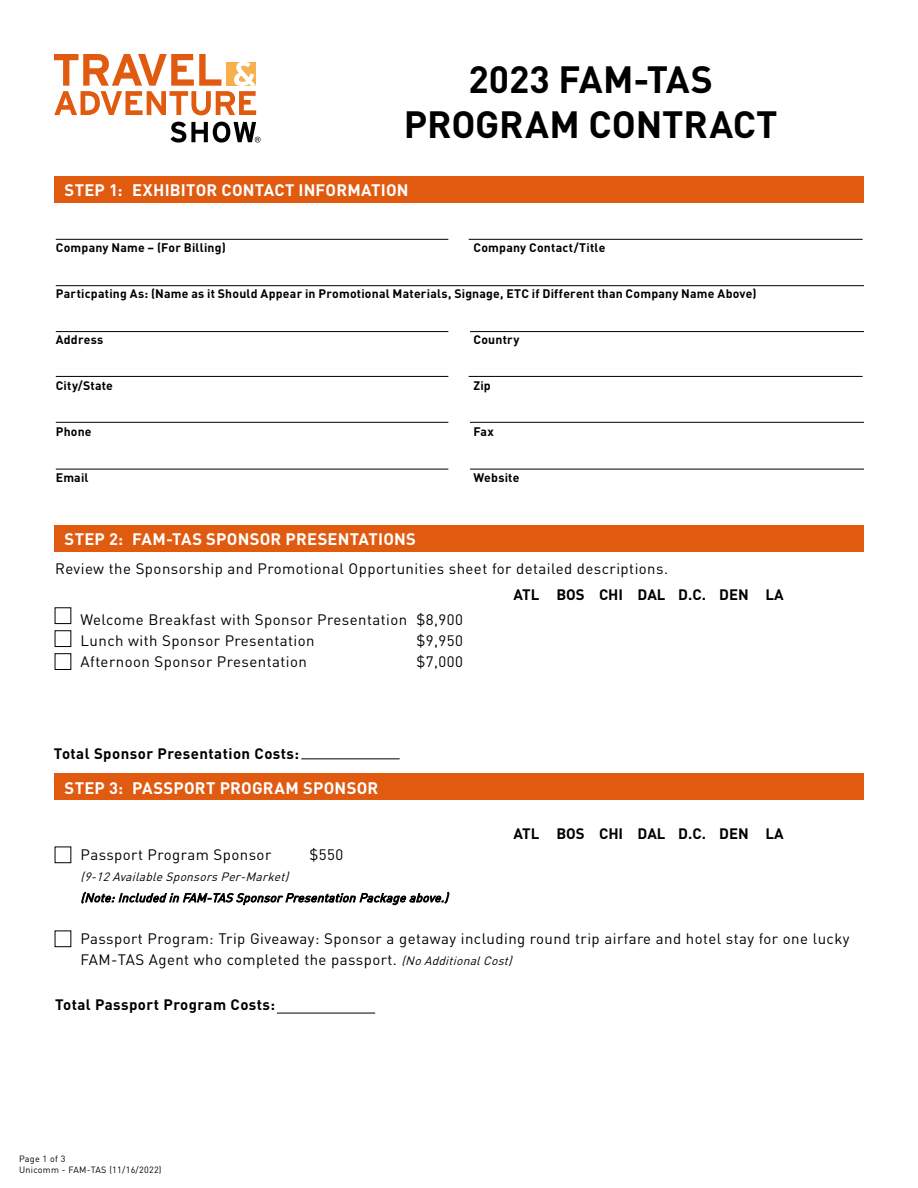
<style>
.page{position:relative;width:918px;height:1188px;background:#fff}
.page>*{position:absolute;margin:0;border:0;box-sizing:border-box;transform-origin:0 0}
.t1{font:700 37.5px/45px "DIN";letter-spacing:-.005em;color:#000;text-align:center}
.t2{font:700 16.5px "DIN";letter-spacing:.015em;color:#fff}
.t3{font:15px/21px "DIN";letter-spacing:.03em;color:#000}
.t4{font:700 15px "DIN";letter-spacing:.03em;color:#000}
.t5{font:700 15px "DIN";color:#000}
.t6{font:700 12.3px "DIN";letter-spacing:.015em;color:#000}
.t7{font:italic 12px/21px "DIN";color:#000}
.t8{font:9px/10.5px "DIN";letter-spacing:.03em;color:#000}
.s1{font-style:italic;font-size:12px}
</style>
<div class="page">
<svg style="left:54px;top:54px;width:202px;height:61px"></svg>
<svg style="left:171px;top:122px;width:90px;height:21px"></svg>
<hr style="left:56px;top:239px;width:392px;height:1px;background:#000">
<hr style="left:469px;top:239px;width:394px;height:1px;background:#000">
<hr style="left:56px;top:285px;width:808px;height:1px;background:#000">
<hr style="left:56px;top:331px;width:392px;height:1px;background:#000">
<hr style="left:470px;top:331px;width:394px;height:1px;background:#000">
<hr style="left:56px;top:376px;width:392px;height:1px;background:#000">
<hr style="left:469px;top:376px;width:394px;height:1px;background:#000">
<hr style="left:56px;top:422px;width:392px;height:1px;background:#000">
<hr style="left:470px;top:422px;width:394px;height:1px;background:#000">
<hr style="left:56px;top:469px;width:392px;height:1px;background:#000">
<hr style="left:470px;top:469px;width:394px;height:1px;background:#000">
<div style="left:54px;top:176px;width:810px;height:27px;background:#e05a10"></div>
<div style="left:54px;top:525px;width:810px;height:27px;background:#e05a10"></div>
<div style="left:54px;top:773px;width:810px;height:27px;background:#e05a10"></div>
<div style="left:55px;top:608px;width:16px;height:16px;border:1px solid #000"></div>
<div style="left:55px;top:847px;width:16px;height:16px;border:1px solid #000"></div>
<div style="left:55px;top:931px;width:16px;height:16px;border:1px solid #000"></div>
<div style="left:55px;top:631px;width:16px;height:16px;border:1px solid #000"></div>
<div style="left:55px;top:653px;width:16px;height:17px;border:1px solid #000"></div>
<hr style="left:301px;top:759px;width:99px;height:1px;background:#000">
<hr style="left:277px;top:1013px;width:98px;height:1px;background:#000">
<h1 class="t1" style="left:404px;top:56px;width:375px">2023 FAM-TAS<br>PROGRAM CONTRACT</h1>
<p class="t2" style="left:65px;top:179px;width:345px">STEP 1: EXHIBITOR CONTACT INFORMATION</p>
<p class="t6" style="left:56px;top:240px;width:172px">Company Name – (For Billing)</p>
<p class="t6" style="left:473px;top:240px;width:133px">Company Contact/Title</p>
<p class="t6" style="left:56px;top:286px;width:702px">Particpating As: (Name as it Should Appear in Promotional Materials, Signage, ETC if Different than Company Name Above)</p>
<p class="t6" style="left:56px;top:332px;width:49px">Address</p>
<p class="t6" style="left:473px;top:332px;width:48px">Country</p>
<p class="t6" style="left:56px;top:378px;width:59px">City/State</p>
<p class="t6" style="left:473px;top:378px;width:19px">Zip</p>
<p class="t6" style="left:56px;top:424px;width:37px">Phone</p>
<p class="t6" style="left:473px;top:424px;width:22px">Fax</p>
<p class="t6" style="left:56px;top:469px;width:34px">Email</p>
<p class="t6" style="left:473px;top:469px;width:47px">Website</p>
<p class="t2" style="left:65px;top:528px;width:353px">STEP 2: FAM-TAS SPONSOR PRESENTATIONS</p>
<p class="t3" style="left:55px;top:558px;width:615px">Review the Sponsorship and Promotional Opportunities sheet for detailed descriptions.</p>
<p class="t3" style="left:81px;top:609px;width:384px">Welcome Breakfast with Sponsor Presentation $8,900<br>Lunch with Sponsor Presentation</p>
<p class="t5" style="left:514px;top:585px;width:272px">ATL BOS CHI DAL D.C. DEN LA</p>
<p class="t3" style="left:417px;top:630px;width:48px">$9,950</p>
<p class="t3" style="left:81px;top:651px;width:228px">Afternoon Sponsor Presentation</p>
<p class="t3" style="left:417px;top:651px;width:48px">$7,000</p>
<p class="t4" style="left:54px;top:744px;width:247px">Total Sponsor Presentation Costs:</p>
<p class="t2" style="left:65px;top:777px;width:315px">STEP 3: PASSPORT PROGRAM SPONSOR</p>
<p class="t5" style="left:514px;top:824px;width:272px">ATL BOS CHI DAL D.C. DEN LA</p>
<p class="t3" style="left:81px;top:844px;width:192px">Passport Program Sponsor</p>
<p class="t3" style="left:309px;top:844px;width:35px">$550</p>
<p class="t7" style="left:81px;top:866px;width:373px">(9-12AvailableSponsorsPer-Market)<br>(Note:Includedin FAM-TAS SponsorPresentation Packageabove.)</p>
<p class="t3" style="left:81px;top:928px;width:771px">Passport Program: Trip Giveaway: Sponsor a getaway including round trip airfare and hotel stay for one lucky<br>FAM-TAS Agent who completed the passport. <span class="s1">(NoAdditionalCost)</span></p>
<p class="t4" style="left:55px;top:995px;width:222px">Total Passport Program Costs:</p>
<p class="t8" style="left:19px;top:1153px;width:144px">Page 1 of 3<br>Unicomm - FAM-TAS (11/16/2022)</p>
</div>
